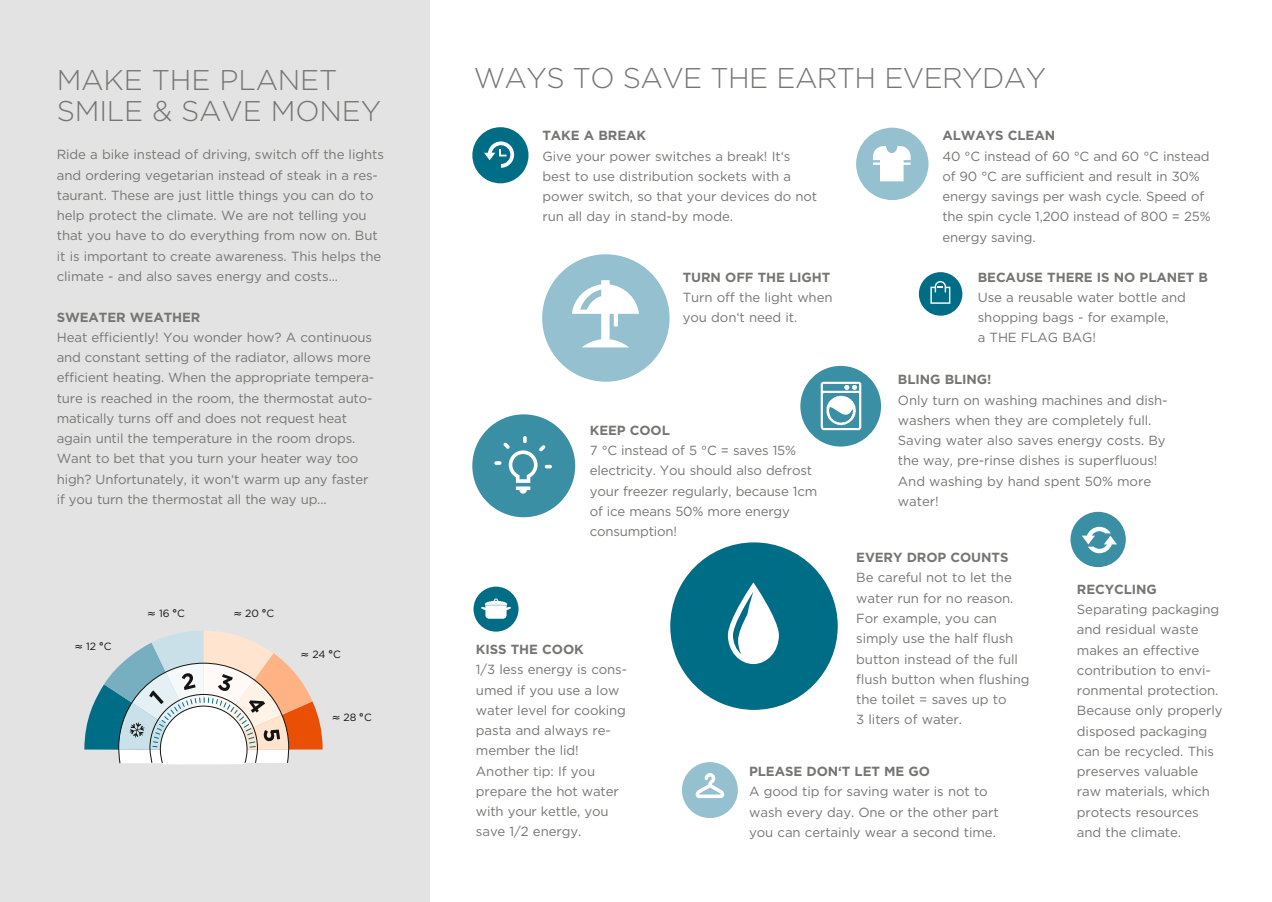
<style>
.page{position:relative;width:1272px;height:902px;background:#fff}
.page>*{position:absolute;margin:0;border:0;box-sizing:border-box;transform-origin:0 0}
.t1{font:300 28.5px "Gotham";letter-spacing:-.005em;color:#757574}
.t2{font:13.2px/20.2px "Gotham";letter-spacing:-.005em;color:#757574}
.t3{font:700 13.2px "Gotham";letter-spacing:-.005em;color:#757574}
.t4{font:10.5px "Gotham";letter-spacing:-.015em;color:#131413}
.s1{font-family:"DejaVu Sans"}
.s2{font-family:"DejaVu Sans";font-weight:700}
</style>
<div class="page">
<div style="left:0;top:0;width:429px;height:901px;background:#e3e3e3"></div>
<svg style="left:84px;top:630px;width:238px;height:134px"></svg>
<svg style="left:542px;top:254px;width:127px;height:127px"></svg>
<div style="left:472px;top:127px;width:56px;height:56px;background:#006d86;border-radius:50%"></div>
<svg style="left:484px;top:141px;width:30px;height:27px"></svg>
<div style="left:473px;top:586px;width:45px;height:45px;background:#006d86;border-radius:50%"></div>
<img style="left:481px;top:598px;width:30px;height:21px">
<svg style="left:472px;top:414px;width:103px;height:103px"></svg>
<svg style="left:856px;top:128px;width:72px;height:72px"></svg>
<div style="left:800px;top:366px;width:81px;height:80px;background:#3a8fa5;border-radius:50%"></div>
<img style="left:809px;top:372px;width:63px;height:68px">
<svg style="left:670px;top:542px;width:167px;height:167px"></svg>
<svg style="left:682px;top:762px;width:56px;height:56px"></svg>
<svg style="left:918px;top:272px;width:44px;height:43px"></svg>
<svg style="left:1070px;top:511px;width:55px;height:56px"></svg>
<h1 class="t1" style="left:57px;top:69px;width:282px">MAKE THE PLANET</h1>
<h1 class="t1" style="left:474px;top:68px;width:573px">WAYS TO SAVE THE EARTH EVERYDAY</h1>
<h1 class="t1" style="left:57px;top:101px;width:326px">SMILE &amp; SAVE MONEY</h1>
<p class="t2" style="left:57px;top:145px;width:328px">Ride a bike instead of driving, switch off the lights and ordering vegetarian instead of steak in a res&shy;taurant. These are just little things you can do to help protect the climate. We are not telling you that you have to do everything from now on. But it is important to create awareness. This helps the climate - and also saves energy and costs...</p>
<p class="t3" style="left:57px;top:312px;width:145px">SWEATER WEATHER</p>
<p class="t2" style="left:57px;top:328px;width:319px">Heat efficiently! You wonder how? A continuous and constant setting of the radiator, allows more efficient heating. When the appropriate tempera&shy;ture is reached in the room, the thermostat auto&shy;matically turns off and does not request heat again until the temperature in the room drops.<br>Want to bet that you turn your heater way too high? Unfortunately, it won‘t warm up any faster if you turn the thermostat all the way up...</p>
<p class="t3" style="left:942px;top:131px;width:114px">ALWAYS CLEAN</p>
<p class="t2" style="left:942px;top:147px;width:270px">40 °C instead of 60 °C and 60 °C instead of 90 °C are sufficient and result in 30% energy savings per wash cycle. Speed of the spin cycle 1,200 instead of 800 = 25% energy saving.</p>
<p class="t3" style="left:542px;top:131px;width:105px">TAKE A BREAK</p>
<p class="t2" style="left:542px;top:147px;width:276px">Give your power switches a break! It‘s best to use distribution sockets with a power switch, so that your devices do not run all day in stand-by mode.</p>
<p class="t3" style="left:682px;top:272px;width:149px">TURN OFF THE LIGHT</p>
<p class="t2" style="left:682px;top:288px;width:151px">Turn off the light when you don‘t need it.</p>
<p class="t3" style="left:977px;top:272px;width:232px">BECAUSE THERE IS NO PLANET B</p>
<p class="t2" style="left:977px;top:288px;width:209px">Use a reusable water bottle and shopping bags - for example,<br>a THE FLAG BAG!</p>
<p class="t3" style="left:897px;top:375px;width:95px">BLING BLING!</p>
<p class="t2" style="left:897px;top:390px;width:271px">Only turn on washing machines and dish&shy;washers when they are completely full.<br>Saving water also saves energy costs. By the way, pre-rinse dishes is superfluous!<br>And washing by hand spent 50% more water!</p>
<p class="t3" style="left:590px;top:425px;width:82px">KEEP COOL</p>
<p class="t2" style="left:590px;top:441px;width:229px">7 °C instead of 5 °C = saves 15% electricity. You should also defrost your freezer regularly, because 1cm of ice means 50% more energy consumption!</p>
<p class="t4" style="left:74px;top:642px;width:39px"><span class="s1">≈</span> 12 <span class="s2">°</span>C</p>
<p class="t4" style="left:147px;top:609px;width:39px"><span class="s1">≈</span> 16 <span class="s2">°</span>C</p>
<p class="t4" style="left:233px;top:609px;width:42px"><span class="s1">≈</span> 20 <span class="s2">°</span>C</p>
<p class="t4" style="left:300px;top:650px;width:42px"><span class="s1">≈</span> 24 <span class="s2">°</span>C</p>
<p class="t4" style="left:332px;top:713px;width:42px"><span class="s1">≈</span> 28 <span class="s2">°</span>C</p>
<p class="t3" style="left:476px;top:644px;width:109px">KISS THE COOK</p>
<p class="t2" style="left:476px;top:660px;width:153px">1/3 less energy is cons&shy;umed if you use a low water level for cooking pasta and always re - member the lid!<br>Another tip: If you prepare the hot water with your kettle, you save 1/2 energy.</p>
<p class="t3" style="left:856px;top:553px;width:154px">EVERY DROP COUNTS</p>
<p class="t2" style="left:856px;top:568px;width:175px">Be careful not to let the water run for no reason.<br>For example, you can simply use the half flush button instead of the full flush button when flushing the toilet = saves up to<br>3 liters of water.</p>
<p class="t3" style="left:749px;top:766px;width:182px">PLEASE DON‘T LET ME GO</p>
<p class="t2" style="left:749px;top:782px;width:251px">A good tip for saving water is not to wash every day. One or the other part you can certainly wear a second time.</p>
<p class="t3" style="left:1076px;top:584px;width:81px">RECYCLING</p>
<p class="t2" style="left:1076px;top:600px;width:147px">Separating packaging and residual waste makes an effective contribution to envi&shy;ronmental protection.<br>Because only properly disposed packaging can be recycled. This preserves valuable raw materials, which protects resources and the climate.</p>
</div>
